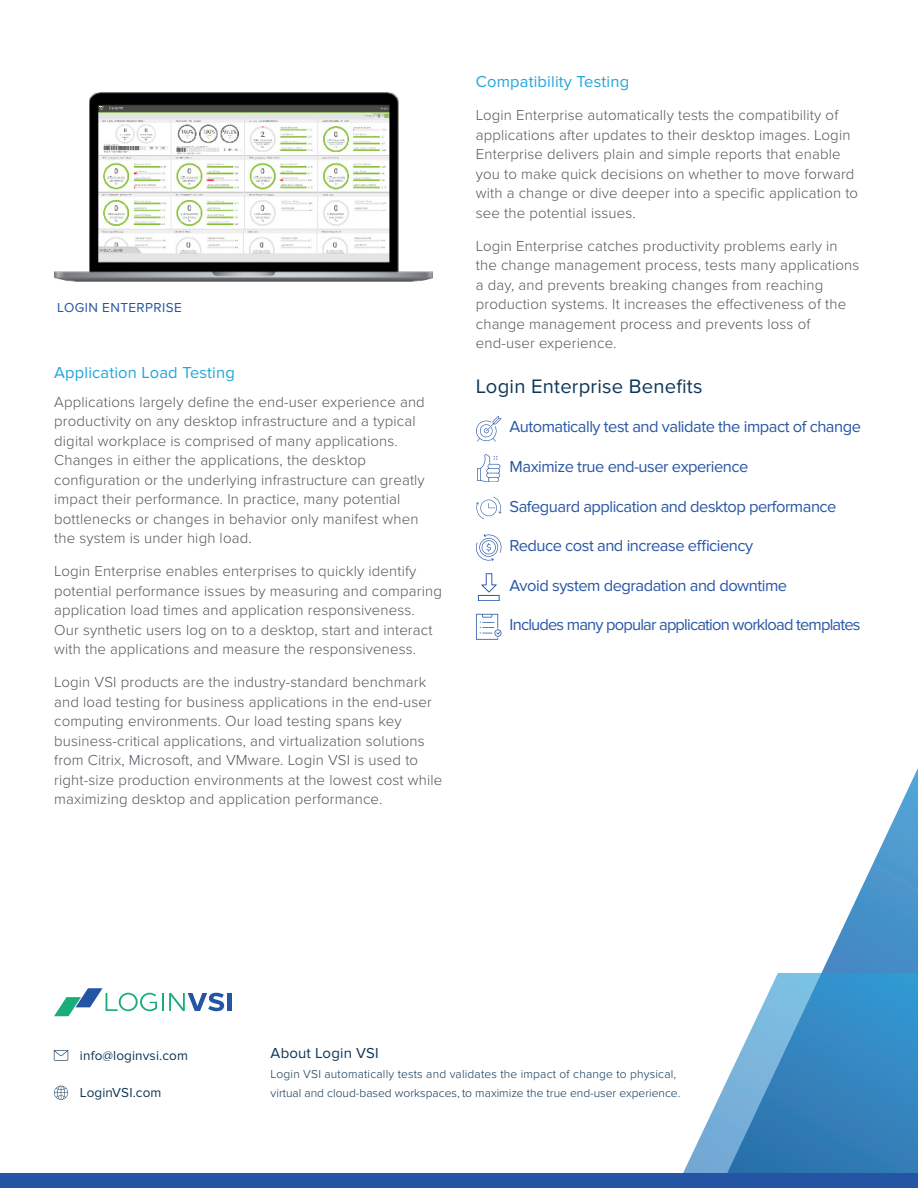
<style>
.page{position:relative;width:918px;height:1188px;background:#fff}
.page>*{position:absolute;margin:0;border:0;box-sizing:border-box;transform-origin:0 0}
.Body_Copy_-_H1{font:20.25px "Proxima Nova";letter-spacing:.01em;color:#0e3758}
.Body_Copy_-_H1-2{font:16.5px "Proxima Nova";letter-spacing:-.03em;color:#2957a6}
.Body_Copy_-_H1-3{font:16.5px "Proxima Nova";letter-spacing:-.05em;color:#2957a6}
.Body_Copy_-_H1-4{font:16.5px "Proxima Nova";letter-spacing:.01em;color:#24a6db}
.Body_Copy_-_Body{font:16.5px "Proxima Nova";letter-spacing:.01em;color:#24a6db}
.Body_Copy_-_Body-2{font:300 15px/19.5px "Proxima Nova";letter-spacing:.01em;color:#57555e}
.t1{font:15px "Proxima Nova";letter-spacing:.01em;color:#0e3758}
.t2{font:13.5px "Proxima Nova";letter-spacing:.01em;color:#0e3758}
.Footer_-_Address{font:13.5px "Proxima Nova";letter-spacing:.03em;color:#2455a5}
.t3{font:300 12px/19.5px "Proxima Nova";color:#0e3758}
</style>
<div class="page">
<div style="left:227px;top:993px;width:5px;height:18px;background:#2455a5"></div>
<svg style="left:54px;top:988px;width:170px;height:28px"></svg>
<svg style="left:821px;top:768px;width:97px;height:205px"></svg>
<svg style="left:683px;top:973px;width:235px;height:200px"></svg>
<div style="left:0;top:1173px;width:918px;height:15px;background:#2455a5"></div>
<svg style="left:54px;top:1050px;width:14px;height:11px"></svg>
<svg style="left:54px;top:1086px;width:14px;height:14px"></svg>
<img style="left:55px;top:92px;width:378px;height:190px">
<svg style="left:476px;top:416px;width:25px;height:26px"></svg>
<svg style="left:477px;top:454px;width:23px;height:28px"></svg>
<svg style="left:476px;top:497px;width:25px;height:22px"></svg>
<svg style="left:476px;top:534px;width:25px;height:27px"></svg>
<svg style="left:478px;top:573px;width:22px;height:28px"></svg>
<svg style="left:476px;top:614px;width:25px;height:26px"></svg>
<p class="Footer_-_Address" style="left:57px;top:300px;width:126px">LOGIN ENTERPRISE</p>
<p class="Body_Copy_-_H1-4" style="left:54px;top:363px;width:182px">Application Load Testing</p>
<p class="Body_Copy_-_Body-2" style="left:54px;top:391px;width:372px">Applications largely define the end-user experience and productivity on any desktop infrastructure and a typical digital workplace is comprised of many applications.<br>Changes in either the applications, the desktop configuration or the underlying infrastructure can greatly impact their performance. In practice, many potential bottlenecks or changes in behavior only manifest when the system is under high load.</p>
<p class="Body_Copy_-_Body-2" style="left:54px;top:561px;width:389px">Login Enterprise enables enterprises to quickly identify potential performance issues by measuring and comparing application load times and application responsiveness.<br>Our synthetic users log on to a desktop, start and interact with the applications and measure the responsiveness.</p>
<p class="Body_Copy_-_Body-2" style="left:54px;top:672px;width:390px">Login VSI products are the industry-standard benchmark and load testing for business applications in the end-user computing environments. Our load testing spans key business-critical applications, and virtualization solutions from Citrix, Microsoft, and VMware. Login VSI is used to right-size production environments at the lowest cost while maximizing desktop and application performance.</p>
<p class="Body_Copy_-_Body" style="left:476px;top:72px;width:155px">Compatibility Testing</p>
<p class="Body_Copy_-_Body-2" style="left:476px;top:105px;width:384px">Login Enterprise automatically tests the compatibility of applications after updates to their desktop images. Login Enterprise delivers plain and simple reports that enable you to make quick decisions on whether to move forward with a change or dive deeper into a specific application to see the potential issues.</p>
<p class="Body_Copy_-_Body-2" style="left:476px;top:235px;width:385px">Login Enterprise catches productivity problems early in the change management process, tests many applications a day, and prevents breaking changes from reaching production systems. It increases the effectiveness of the change management process and prevents loss of end-user experience.</p>
<p class="Body_Copy_-_H1" style="left:476px;top:374px;width:228px">Login Enterprise Benefits</p>
<p class="Body_Copy_-_H1-2" style="left:510px;top:417px;width:353px">Automatically test and validate the impact of change</p>
<p class="Body_Copy_-_H1-2" style="left:510px;top:457px;width:240px">Maximize true end-user experience</p>
<p class="Body_Copy_-_H1-2" style="left:510px;top:497px;width:328px">Safeguard application and desktop performance</p>
<p class="Body_Copy_-_H1-2" style="left:510px;top:536px;width:245px">Reduce cost and increase efficiency</p>
<p class="Body_Copy_-_H1-2" style="left:510px;top:576px;width:279px">Avoid system degradation and downtime</p>
<p class="Body_Copy_-_H1-3" style="left:510px;top:616px;width:353px">Includes many popular application workload templates</p>
<p class="t2" style="left:80px;top:1048px;width:109px">info@loginvsi.com</p>
<p class="t2" style="left:80px;top:1085px;width:83px">LoginVSI.com</p>
<p class="t1" style="left:271px;top:1045px;width:110px">About Login VSI</p>
<p class="t3" style="left:271px;top:1063px;width:411px">Login VSI automatically tests and validates the impact of change to physical, virtual and cloud-based workspaces, to maximize the true end-user experience.</p>
</div>
